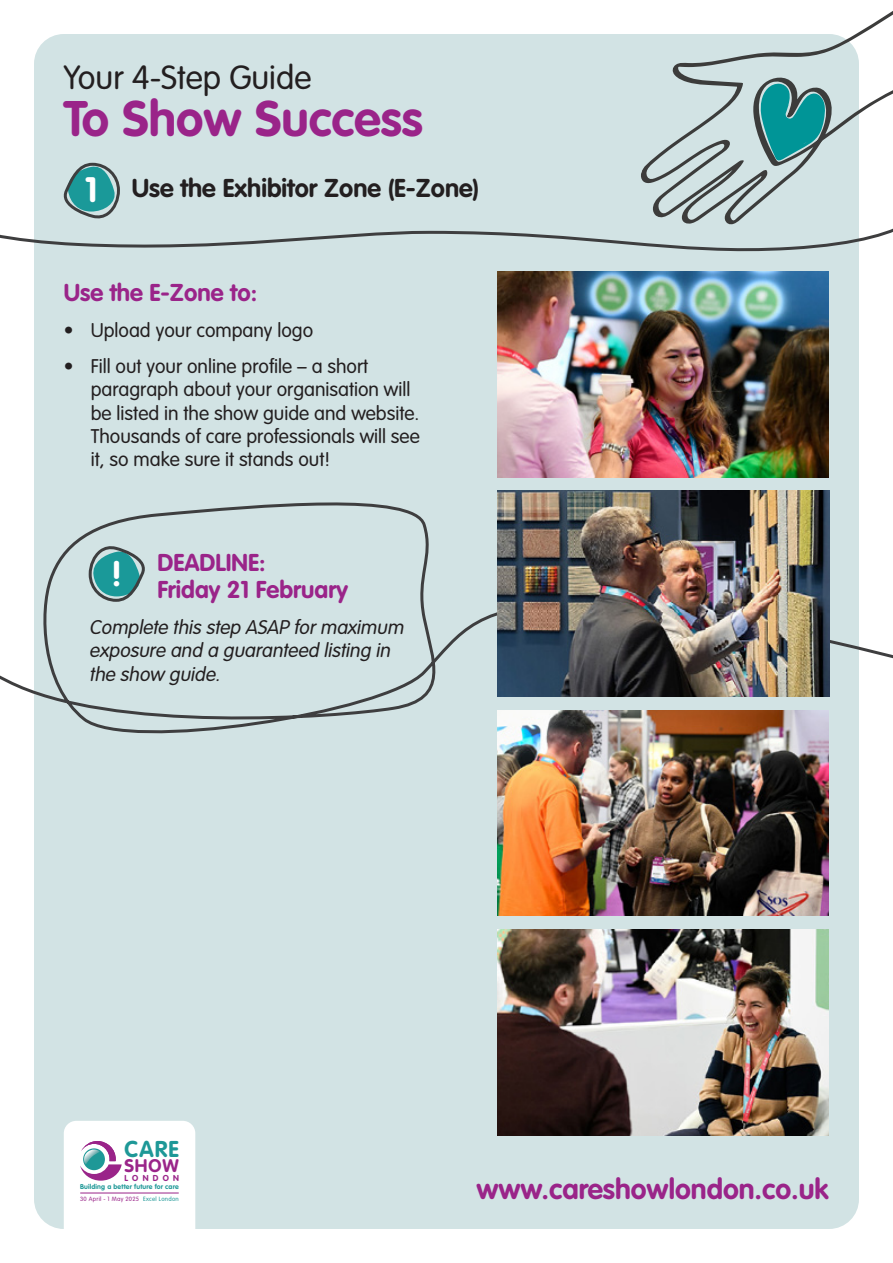
<style>
.page{position:relative;width:893px;height:1263px;background:#fff}
.page>*{position:absolute;margin:0;border:0;box-sizing:border-box;transform-origin:0 0}
.t1{font:700 49.2px "VAG Rounded Std";color:#9a2489}
.t2{font:700 34.95px "VAG Rounded Std";color:#fff}
.t3{font:300 33px "VAG Rounded Std";color:#231f20}
.t4{font:700 28.35px "VAG Rounded Std";color:#9a2489}
.t5{font:700 25.5px "VAG Rounded Std";color:#231f20}
.t6{font:700 24px/27px "VAG Rounded Std";color:#9a2489}
.t7{font:700 22.5px "VAG Rounded Std";color:#1e9897}
.t8{font:300 19.5px/23.4px "VAG Rounded Std";color:#231f20}
.t9{font:italic 300 19.5px/23.4px "VAG Rounded Std";color:#231f20}
.t10{font:700 18px "VAG Rounded Std";color:#9a2489}
.t11{font:700 8.55px "VAG Rounded Std";letter-spacing:.505em;color:#9a2489}
.t12{font:700 6.9px "VAG Rounded Std";letter-spacing:.025em;color:#1e9897}
.t13{font:300 6px "VAG Rounded Std";letter-spacing:.045em;color:#9a2489}
.s1{font-size:34.95px;color:#fff}
.s2{color:#1e9897}
</style>
<div class="page">
<div style="left:34px;top:34px;width:825px;height:1195px;background:#d2e3e4;border-radius:30px"></div>
<svg style="left:672px;top:11px;width:221px;height:72px"></svg>
<img style="left:497px;top:271px;width:332px;height:206px">
<img style="left:497px;top:753px;width:332px;height:163px">
<img style="left:497px;top:930px;width:332px;height:205px">
<svg style="left:0;top:83px;width:893px;height:168px"></svg>
<svg style="left:0;top:492px;width:893px;height:261px"></svg>
<svg style="left:87px;top:543px;width:61px;height:60px"></svg>
<img style="left:497px;top:491px;width:332px;height:205px">
<svg style="left:64px;top:1121px;width:131px;height:108px"></svg>
<hr style="left:80px;top:1193px;width:99px;height:1px;background:#9a2489">
<h3 class="t3" style="left:64px;top:59px;width:249px">Your 4-Step Guide</h3>
<h1 class="t1" style="left:64px;top:90px;width:360px">To Show Success</h1>
<h3 class="t5" style="left:85px;top:173px;width:396px"><span class="s1">1</span> Use the Exhibitor Zone (E-Zone)</h3>
<p class="t6" style="left:64px;top:279px;width:195px">Use the E-Zone to:</p>
<p class="t8" style="left:64px;top:319px;width:251px">• Upload your company logo</p>
<p class="t8" style="left:91px;top:355px;width:331px;text-indent:-27px">• Fill out your online profile – a short paragraph about your organisation will be listed in the show guide and website.<br>Thousands of care professionals will see it, so make sure it stands out!</p>
<p class="t6" style="left:157px;top:550px;width:192px">DEADLINE:<br>Friday 21 February</p>
<p class="t9" style="left:89px;top:616px;width:320px">Complete this step ASAP formaximum exposure and a guaranteed listing in the show guide.</p>
<h2 class="t2" style="left:111px;top:554px;width:13px">!</h2>
<p class="t7" style="left:124px;top:1136px;width:56px">CARE</p>
<p class="t10" style="left:124px;top:1155px;width:56px">SHOW</p>
<p class="t11" style="left:124px;top:1172px;width:56px">LONDON</p>
<p class="t12" style="left:80px;top:1183px;width:100px">Building a better future for care</p>
<p class="t13" style="left:80px;top:1195px;width:100px">30 April - 1 May 2025 <span class="s2">Excel London</span></p>
<h3 class="t4" style="left:476px;top:1172px;width:354px">www.careshowlondon.co.uk</h3>
</div>
